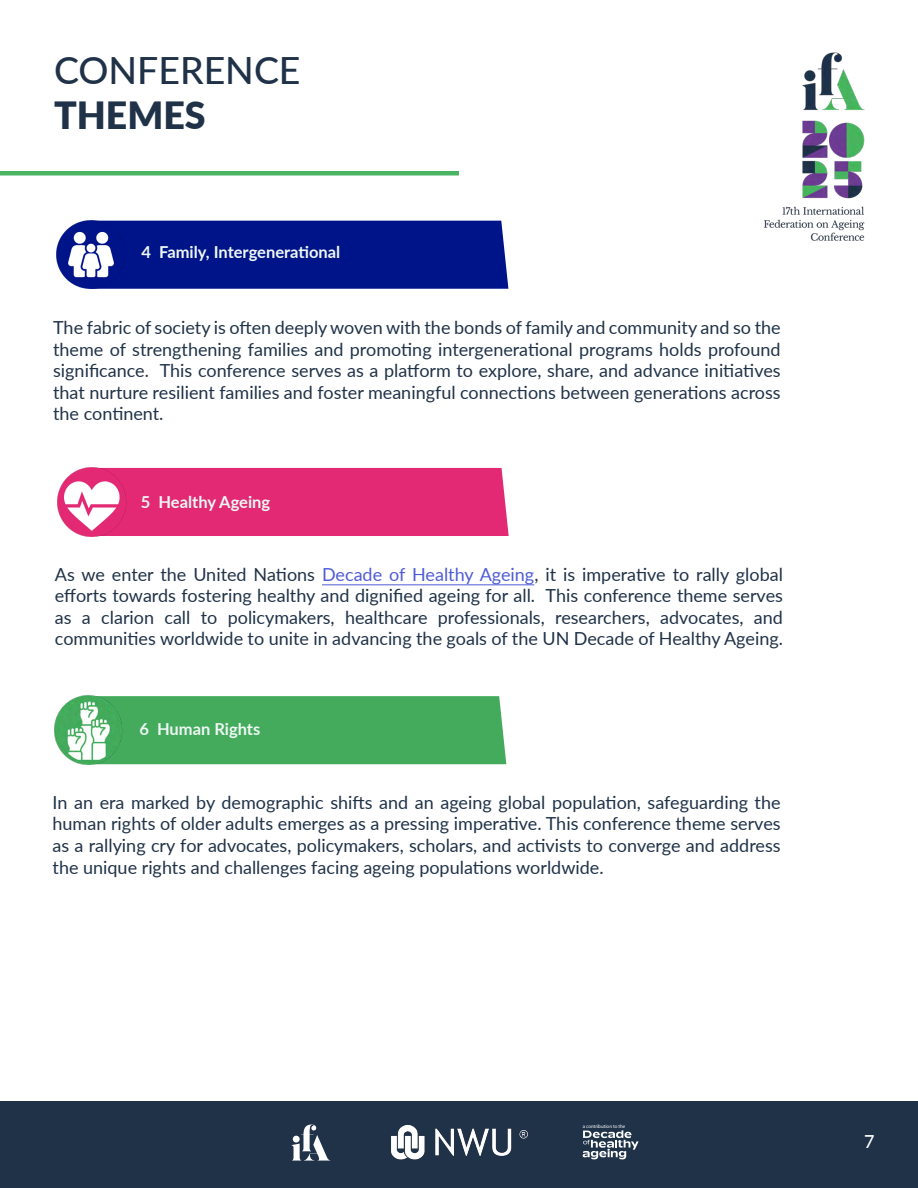
<style>
.page{position:relative;width:918px;height:1188px;background:#fff}
.page>*{position:absolute;margin:0;border:0;box-sizing:border-box;transform-origin:0 0}
.t1{font:500 37.5px "Lato";color:#203248}
.t2{font:900 37.5px "Lato";color:#203248}
.Text{font:18px/21.6px "Lato";color:#203248;text-align:justify}
.t3{font:500 18px "Lato";color:#fff}
.Theme{font:700 16.5px "Lato";color:#edf7f4}
.t4{font:4.95px "TT Runs WHO";color:#fff}
.s1{color:#4f5cd6}
</style>
<div class="page">
<div style="left:0;top:1101px;width:918px;height:87px;background:#203248"></div>
<img style="left:391px;top:1125px;width:137px;height:35px">
<svg style="left:292px;top:1125px;width:38px;height:36px"></svg>
<svg style="left:583px;top:1130px;width:56px;height:30px"></svg>
<img style="left:764px;top:52px;width:101px;height:189px">
<div style="left:0;top:171px;width:459px;height:5px;background:#49b461"></div>
<div style="left:126px;top:221px;width:382px;height:68px;background:#001489"></div>
<img style="left:56px;top:220px;width:70px;height:69px">
<div style="left:126px;top:468px;width:383px;height:68px;background:#e32974"></div>
<img style="left:57px;top:467px;width:69px;height:69px">
<hr style="left:322px;top:584px;width:212px;height:1px;background:#4f5cd6">
<div style="left:122px;top:696px;width:384px;height:68px;background:#44ab5d"></div>
<img style="left:54px;top:695px;width:68px;height:69px">
<p class="t1" style="left:54px;top:44px;width:248px">CONFERENCE</p>
<p class="t2" style="left:54px;top:87px;width:153px">THEMES</p>
<p class="Theme" style="left:142px;top:240px;width:200px">4 Family, Intergenerational</p>
<p class="Text" style="left:53px;top:316px;width:729px">The fabric of society is often deeply woven with the bonds of family and community and so the theme of strengthening families and promoting intergenerational programs holds profound significance. This conference serves as a platform to explore, share, and advance initiatives that nurture resilient families and foster meaningful connections between generations across the continent.</p>
<p class="Theme" style="left:141px;top:490px;width:131px">5 Healthy Ageing</p>
<p class="Text" style="left:55px;top:563px;width:730px">As we enter the United Nations <span class="s1">Decade of Healthy Ageing</span>, it is imperative to rally global efforts towards fostering healthy and dignified ageing for all. This conference theme serves as a clarion call to policymakers, healthcare professionals, researchers, advocates, and communities worldwide to unite in advancing the goals of the UN Decade of Healthy Ageing.</p>
<p class="Theme" style="left:139px;top:717px;width:122px">6 Human Rights</p>
<p class="Text" style="left:53px;top:791px;width:730px">In an era marked by demographic shifts and an ageing global population, safeguarding the human rights of older adults emerges as a pressing imperative. This conference theme serves as a rallying cry for advocates, policymakers, scholars, and activists to converge and address the unique rights and challenges facing ageing populations worldwide.</p>
<p class="t4" style="left:583px;top:1123px;width:44px">a contribution to the</p>
<p class="t3" style="left:864px;top:1129px;width:12px">7</p>
</div>
